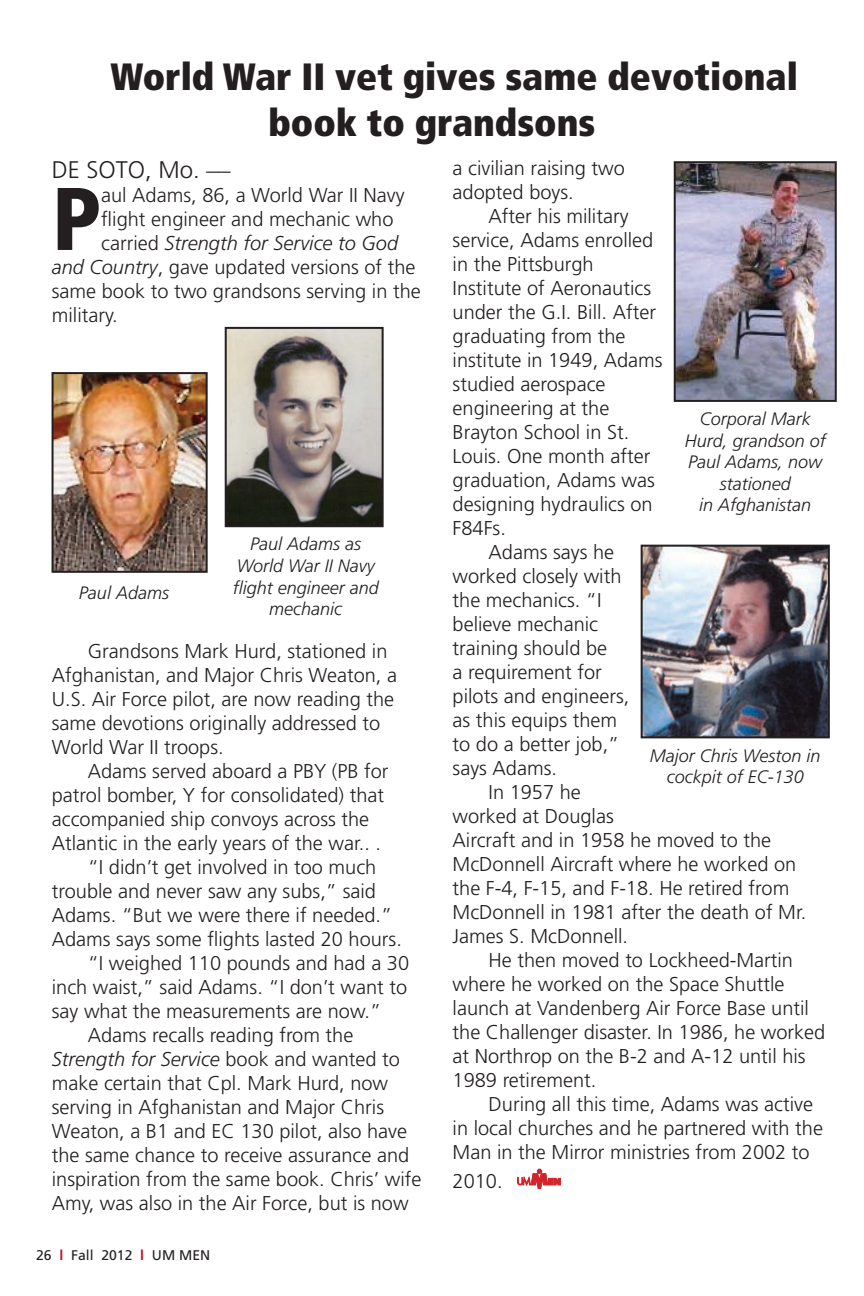
<style>
.page{position:relative;width:864px;height:1296px;background:#fff}
.page>*{position:absolute;margin:0;border:0;box-sizing:border-box;transform-origin:0 0}
.t1{font:900 condensed 88.8px "Frutiger";color:#231f20}
.t2{font:900 condensed 38px/45.6px "Frutiger";color:#231f20}
.t3{font:300 24px "Frutiger";color:#231f20}
.t4{font:300 20px/24px "Frutiger";color:#231f20}
.t5{font:italic 300 20px "Frutiger";color:#231f20}
.t6{font:italic 300 18px/21.6px "Frutiger";color:#231f20;text-align:center}
.t7{font:14px "Frutiger";color:#231f20}
.s1{font-family:"Times New Roman";font-weight:400}
.s2{font-style:normal}
.s3{font-style:italic}
.s4{font-weight:700;color:#c41230}
</style>
<div class="page">
<img style="left:228px;top:330px;width:153px;height:194px">
<div style="left:225px;top:327px;width:159px;height:200px;border:2px solid #231f20"></div>
<img style="left:55px;top:375px;width:150px;height:195px">
<div style="left:52px;top:372px;width:156px;height:201px;border:2px solid #231f20"></div>
<img style="left:677px;top:164px;width:157px;height:235px">
<div style="left:674px;top:161px;width:163px;height:241px;border:2px solid #231f20"></div>
<img style="left:644px;top:548px;width:183px;height:187px">
<div style="left:641px;top:545px;width:189px;height:193px;border:2px solid #231f20"></div>
<svg style="left:517px;top:1169px;width:44px;height:20px"></svg>
<h2 class="t2" style="left:268px;top:54px;width:531px;text-indent:-158px">World War II vet gives same devotional book to grandsons</h2>
<p class="t3" style="left:52px;top:156px;width:180px">DE SOTO, Mo. <span class="s1">––</span></p>
<h1 class="t1" style="left:52px;top:166px;width:51px">P</h1>
<p class="t4" style="left:101px;top:183px;width:305px">aul Adams, 86, a World War II Navy</p>
<p class="t4" style="left:101px;top:207px;width:294px">flight engineer and mechanic who</p>
<p class="t5" style="left:101px;top:232px;width:299px"><span class="s2">carried</span> Strength for Service to God</p>
<p class="t4" style="left:52px;top:255px;width:365px"><span class="s3">and Country</span>, gave updated versions of the</p>
<p class="t4" style="left:52px;top:279px;width:370px">same book to two grandsons serving in the</p>
<p class="t4" style="left:52px;top:303px;width:67px">military.</p>
<p class="t6" style="left:79px;top:582px;width:92px">Paul Adams</p>
<p class="t6" style="left:233px;top:533px;width:148px">Paul Adams as<br>World War II Navy flight engineer and mechanic</p>
<p class="t4" style="left:52px;top:639px;width:347px;text-indent:36px">Grandsons Mark Hurd, stationed in Afghanistan, and Major Chris Weaton, a U.S. Air Force pilot, are now reading the same devotions originally addressed to World War II troops.</p>
<p class="t4" style="left:88px;top:759px;width:302px">Adams served aboard a PBY (PB for</p>
<p class="t4" style="left:52px;top:783px;width:334px">patrol bomber, Y for consolidated) that</p>
<p class="t4" style="left:52px;top:807px;width:319px">accompanied ship convoys across the</p>
<p class="t4" style="left:52px;top:831px;width:331px">Atlantic in the early years of the war.. .</p>
<p class="t4" style="left:88px;top:855px;width:290px">“I didn’t get involved in too much</p>
<p class="t4" style="left:52px;top:879px;width:326px">trouble and never saw any subs,” said</p>
<p class="t4" style="left:52px;top:903px;width:342px">Adams. “But we were there if needed.”</p>
<p class="t4" style="left:52px;top:927px;width:352px">Adams says some flights lasted 20 hours.</p>
<p class="t4" style="left:88px;top:951px;width:323px">“I weighed 110 pounds and had a 30</p>
<p class="t4" style="left:52px;top:975px;width:357px">inch waist,” said Adams. “I don’t want to</p>
<p class="t4" style="left:52px;top:999px;width:331px">say what the measurements are now.”</p>
<p class="t4" style="left:88px;top:1023px;width:267px">Adams recalls reading from the</p>
<p class="t5" style="left:52px;top:1048px;width:350px">Strength for Service <span class="s2">book and wanted to</span></p>
<p class="t4" style="left:52px;top:1071px;width:338px">make certain that Cpl. Mark Hurd, now</p>
<p class="t4" style="left:52px;top:1095px;width:334px">serving in Afghanistan and Major Chris</p>
<p class="t4" style="left:52px;top:1119px;width:357px">Weaton, a B1 and EC 130 pilot, also have</p>
<p class="t4" style="left:52px;top:1143px;width:359px">the same chance to receive assurance and</p>
<p class="t4" style="left:52px;top:1167px;width:371px">inspiration from the same book. Chris’ wife</p>
<p class="t4" style="left:52px;top:1191px;width:358px">Amy, was also in the Air Force, but is now</p>
<p class="t7" style="left:36px;top:1246px;width:176px">26 <span class="s4">l</span> Fall 2012 <span class="s4">l</span> UM MEN</p>
<p class="t4" style="left:453px;top:156px;width:174px">a civilian raising two adopted boys.</p>
<p class="t4" style="left:489px;top:204px;width:141px">After his military</p>
<p class="t4" style="left:453px;top:228px;width:202px">service, Adams enrolled</p>
<p class="t4" style="left:453px;top:252px;width:143px">in the Pittsburgh</p>
<p class="t4" style="left:453px;top:276px;width:200px">Institute of Aeronautics</p>
<p class="t4" style="left:453px;top:300px;width:205px">under the G.I. Bill. After</p>
<p class="t4" style="left:453px;top:324px;width:174px">graduating from the</p>
<p class="t4" style="left:453px;top:348px;width:212px">institute in 1949, Adams</p>
<p class="t4" style="left:453px;top:372px;width:154px">studied aerospace</p>
<p class="t4" style="left:453px;top:396px;width:158px">engineering at the</p>
<p class="t4" style="left:453px;top:420px;width:178px">Brayton School in St.</p>
<p class="t4" style="left:453px;top:444px;width:199px">Louis. One month after</p>
<p class="t4" style="left:453px;top:468px;width:204px">graduation, Adams was</p>
<p class="t4" style="left:453px;top:492px;width:202px">designing hydraulics on</p>
<p class="t4" style="left:453px;top:516px;width:55px">F84Fs.</p>
<p class="t4" style="left:489px;top:540px;width:127px">Adams says he</p>
<p class="t4" style="left:453px;top:564px;width:170px">worked closely with</p>
<p class="t4" style="left:453px;top:588px;width:150px">the mechanics. “I</p>
<p class="t4" style="left:453px;top:612px;width:147px">believe mechanic</p>
<p class="t4" style="left:453px;top:636px;width:156px">training should be</p>
<p class="t4" style="left:453px;top:660px;width:151px">a requirement for</p>
<p class="t4" style="left:453px;top:684px;width:178px">pilots and engineers,</p>
<p class="t4" style="left:453px;top:708px;width:166px">as this equips them</p>
<p class="t4" style="left:453px;top:732px;width:168px">to do a better job,”</p>
<p class="t4" style="left:453px;top:756px;width:106px">says Adams.</p>
<p class="t4" style="left:489px;top:780px;width:94px">In 1957 he</p>
<p class="t4" style="left:453px;top:804px;width:163px">worked at Douglas</p>
<p class="t4" style="left:453px;top:828px;width:320px">Aircraft and in 1958 he moved to the</p>
<p class="t4" style="left:453px;top:852px;width:345px">McDonnell Aircraft where he worked on</p>
<p class="t4" style="left:453px;top:876px;width:338px">the F-4, F-15, and F-18. He retired from</p>
<p class="t4" style="left:453px;top:900px;width:355px">McDonnell in 1981 after the death of Mr.</p>
<p class="t4" style="left:453px;top:924px;width:177px">James S. McDonnell.</p>
<p class="t4" style="left:489px;top:948px;width:306px">He then moved to Lockheed-Martin</p>
<p class="t4" style="left:453px;top:972px;width:333px">where he worked on the Space Shuttle</p>
<p class="t4" style="left:453px;top:996px;width:358px">launch at Vandenberg Air Force Base until</p>
<p class="t4" style="left:453px;top:1020px;width:374px">the Challenger disaster. In 1986, he worked</p>
<p class="t4" style="left:453px;top:1044px;width:355px">at Northrop on the B-2 and A-12 until his</p>
<p class="t4" style="left:453px;top:1068px;width:145px">1989 retirement.</p>
<p class="t4" style="left:489px;top:1092px;width:326px">During all this time, Adams was active</p>
<p class="t4" style="left:453px;top:1116px;width:372px">in local churches and he partnered with the</p>
<p class="t4" style="left:453px;top:1140px;width:359px">Man in the Mirror ministries from 2002 to</p>
<p class="t4" style="left:453px;top:1169px;width:52px">2010.</p>
<p class="t6" style="left:685px;top:408px;width:143px">Corporal Mark<br>Hurd, grandson of<br>Paul Adams, now stationed<br>in Afghanistan</p>
<p class="t6" style="left:650px;top:744px;width:172px">Major Chris Weston in cockpit of EC-130</p>
</div>
